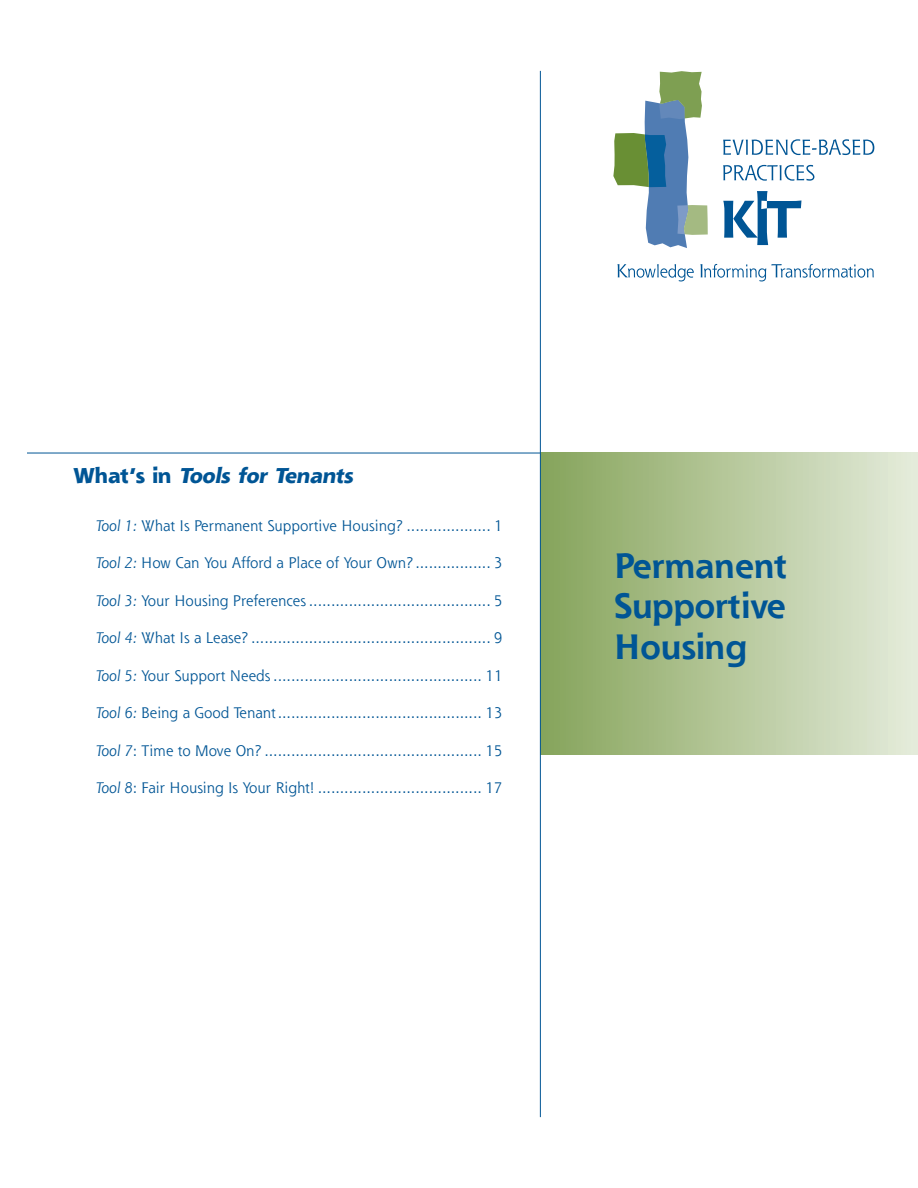
<style>
.page{position:relative;width:918px;height:1188px;background:#fff}
.page>*{position:absolute;margin:0;border:0;box-sizing:border-box;transform-origin:0 0}
.t1{font:700 34.5px/40.5px "Shannon Std";color:#005595;text-align:justify}
.t2{font:italic 800 21px "Shannon Std";color:#005595}
.t3{font:15px "Shannon Std";color:#005595}
.s1{font-style:normal}
.s2{font-style:italic}
</style>
<div class="page">
<div style="left:540px;top:453px;width:378px;height:302px;background:linear-gradient(to right,#86a45a,#e5ebdb)"></div>
<hr style="left:540px;top:71px;width:1px;height:1046px;background:#005595">
<hr style="left:27px;top:453px;width:513px;height:1px;background:#005595">
<svg style="left:617px;top:264px;width:77px;height:17px"></svg>
<svg style="left:700px;top:264px;width:174px;height:17px"></svg>
<svg style="left:723px;top:139px;width:151px;height:16px"></svg>
<svg style="left:723px;top:165px;width:91px;height:16px"></svg>
<svg style="left:613px;top:71px;width:95px;height:177px"></svg>
<svg style="left:723px;top:191px;width:78px;height:54px"></svg>
<h3 class="t2" style="left:73px;top:462px;width:285px"><span class="s1">W h a t ’ s i n</span> Tools for Tenants</h3>
<p class="t3" style="left:96px;top:516px;width:408px"><span class="s2">Tool 1:</span> What Is Permanent Supportive Housing? ................... 1</p>
<p class="t3" style="left:96px;top:554px;width:408px"><span class="s2">Tool 2:</span> How Can You Afford a Place of Your Own? ................. 3</p>
<p class="t3" style="left:96px;top:591px;width:408px"><span class="s2">Tool 3:</span> Your Housing Preferences ......................................... 5</p>
<p class="t3" style="left:96px;top:629px;width:408px"><span class="s2">Tool 4:</span> What Is a Lease? ...................................................... 9</p>
<p class="t3" style="left:96px;top:666px;width:408px"><span class="s2">Tool 5:</span> Your Support Needs ............................................... 11</p>
<p class="t3" style="left:96px;top:704px;width:408px"><span class="s2">Tool 6:</span> Being a Good Tenant.............................................. 13</p>
<p class="t3" style="left:96px;top:741px;width:408px"><span class="s2">Tool 7</span>: Time to Move On? ................................................. 15</p>
<p class="t3" style="left:96px;top:779px;width:408px"><span class="s2">Tool 8</span>: Fair Housing Is Your Right! ..................................... 17</p>
<h1 class="t1" style="left:614px;top:545px;width:175px">Permanent Supportive Housing</h1>
</div>
